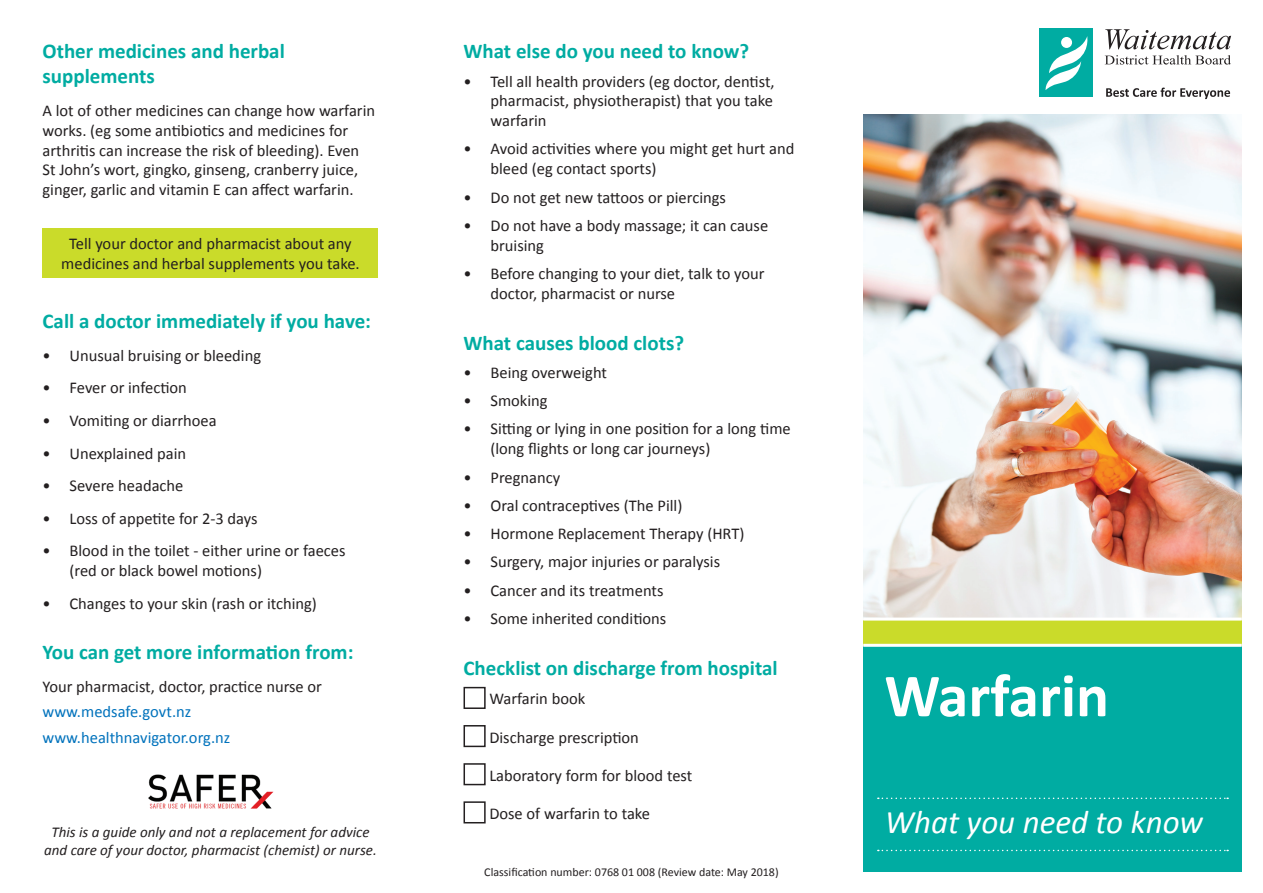
<style>
.page{position:relative;width:1263px;height:893px;background:#fff}
.page>*{position:absolute;margin:0;border:0;box-sizing:border-box;transform-origin:0 0}
.t1{font:700 61.5px "Calibri";color:#fff}
.t2{font:italic 33px "Calibri";color:#fff}
.t3{font:700 21px/25.2px "Calibri";color:#00aca2}
.t4{font:16.5px/19.8px "Calibri";color:#231f20}
.t5{font:16.5px/25.5px "Calibri";color:#0072bc}
.t6{font:italic 15px/18px "Calibri";color:#231f20;text-align:center}
.t7{font:12px "Calibri";color:#231f20}
</style>
<div class="page">
<div style="left:1040px;top:28px;width:53px;height:69px;background:#00aca2"></div>
<svg style="left:1045px;top:36px;width:43px;height:54px"></svg>
<svg style="left:1105px;top:29px;width:126px;height:20px"></svg>
<svg style="left:1105px;top:55px;width:126px;height:10px"></svg>
<svg style="left:1106px;top:88px;width:124px;height:11px"></svg>
<img style="left:863px;top:115px;width:379px;height:503px">
<div style="left:863px;top:628px;width:379px;height:244px;background:#00aca2"></div>
<div style="left:863px;top:620px;width:379px;height:25px;background:#cadb2a"></div>
<hr style="left:863px;top:644px;width:379px;height:3px;background:#fff">
<hr style="left:863px;top:618px;width:379px;height:3px;background:#fff">
<svg style="left:878px;top:850px;width:350px;height:1px"></svg>
<svg style="left:878px;top:797px;width:350px;height:2px"></svg>
<div style="left:43px;top:228px;width:335px;height:50px;background:#cadb2a"></div>
<div style="left:463px;top:687px;width:23px;height:22px;border:2px solid #231f20"></div>
<div style="left:463px;top:725px;width:23px;height:22px;border:2px solid #231f20"></div>
<div style="left:463px;top:763px;width:23px;height:22px;border:2px solid #231f20"></div>
<div style="left:463px;top:801px;width:23px;height:22px;border:2px solid #231f20"></div>
<img style="left:148px;top:774px;width:126px;height:35px">
<p class="t3" style="left:43px;top:39px;width:244px">Other medicines and herbal supplements</p>
<p class="t4" style="left:43px;top:101px;width:334px">A lot of other medicines can change how warfarin works. (eg some antibiotics and medicines for arthritis can increase the risk of bleeding). Even St John’s wort, gingko, ginseng, cranberry juice, ginger, garlic and vitamin E can affect warfarin.</p>
<p class="t4" style="left:61px;top:234px;width:300px;text-align:center">Tell your doctor and pharmacist about any medicines and herbal supplements you take.</p>
<p class="t3" style="left:43px;top:309px;width:330px">Call a doctor immediately if you have:</p>
<p class="t4" style="left:43px;top:346px;width:220px">• Unusual bruising or bleeding</p>
<p class="t4" style="left:43px;top:378px;width:146px">• Fever or infection</p>
<p class="t4" style="left:43px;top:411px;width:176px">• Vomiting or diarrhoea</p>
<p class="t4" style="left:43px;top:443px;width:145px">• Unexplained pain</p>
<p class="t4" style="left:43px;top:476px;width:142px">• Severe headache</p>
<p class="t4" style="left:43px;top:508px;width:216px">• Loss of appetite for 2-3 days</p>
<p class="t4" style="left:70px;top:541px;width:278px;text-indent:-27px">• Blood in the toilet - either urine or faeces (red or black bowel motions)</p>
<p class="t4" style="left:43px;top:593px;width:276px">• Changes to your skin (rash or itching)</p>
<p class="t3" style="left:43px;top:640px;width:312px">You can get more information from:</p>
<p class="t4" style="left:43px;top:677px;width:281px">Your pharmacist, doctor, practice nurse or</p>
<p class="t5" style="left:43px;top:699px;width:189px">www.medsafe.govt.nz www.healthnavigator.org.nz</p>
<p class="t6" style="left:44px;top:823px;width:334px">This is a guide only and not a replacement for advice and care of your doctor, pharmacist (chemist) or nurse.</p>
<p class="t3" style="left:463px;top:39px;width:287px">What else do you need to know?</p>
<p class="t4" style="left:490px;top:71px;width:286px;text-align:justify;text-indent:-27px">• Tell all health providers (eg doctor, dentist, pharmacist, physiotherapist) that you take warfarin</p>
<p class="t4" style="left:490px;top:139px;width:305px;text-indent:-27px">• Avoid activities where you might get hurt and bleed (eg contact sports)</p>
<p class="t4" style="left:463px;top:187px;width:264px">• Do not get new tattoos or piercings</p>
<p class="t4" style="left:490px;top:216px;width:279px;text-indent:-27px">• Do not have a body massage; it can cause bruising</p>
<p class="t4" style="left:490px;top:264px;width:276px;text-indent:-27px">• Before changing to your diet, talk to your doctor, pharmacist or nurse</p>
<p class="t3" style="left:463px;top:330px;width:222px">What causes blood clots?</p>
<p class="t4" style="left:463px;top:362px;width:145px">• Being overweight</p>
<p class="t4" style="left:463px;top:391px;width:86px">• Smoking</p>
<p class="t4" style="left:490px;top:419px;width:302px;text-indent:-27px">• Sitting or lying in one position for a long time (long flights or long car journeys)</p>
<p class="t4" style="left:463px;top:467px;width:98px">• Pregnancy</p>
<p class="t4" style="left:463px;top:495px;width:220px">• Oral contraceptives (The Pill)</p>
<p class="t4" style="left:463px;top:524px;width:282px">• Hormone Replacement Therapy (HRT)</p>
<p class="t4" style="left:463px;top:552px;width:258px">• Surgery, major injuries or paralysis</p>
<p class="t4" style="left:463px;top:580px;width:201px">• Cancer and its treatments</p>
<p class="t4" style="left:463px;top:609px;width:204px">• Some inherited conditions</p>
<p class="t3" style="left:463px;top:655px;width:316px">Checklist on discharge from hospital</p>
<p class="t4" style="left:489px;top:689px;width:97px">Warfarin book</p>
<p class="t4" style="left:489px;top:727px;width:151px">Discharge prescription</p>
<p class="t4" style="left:489px;top:765px;width:204px">Laboratory form for blood test</p>
<p class="t4" style="left:489px;top:804px;width:162px">Dose of warfarin to take</p>
<p class="t7" style="left:484px;top:864px;width:296px">Classification number: 0768 01 008 (Review date: May 2018)</p>
<h1 class="t1" style="left:884px;top:656px;width:226px">Warfarin</h1>
<h2 class="t2" style="left:885px;top:800px;width:320px">What you need to know</h2>
</div>
